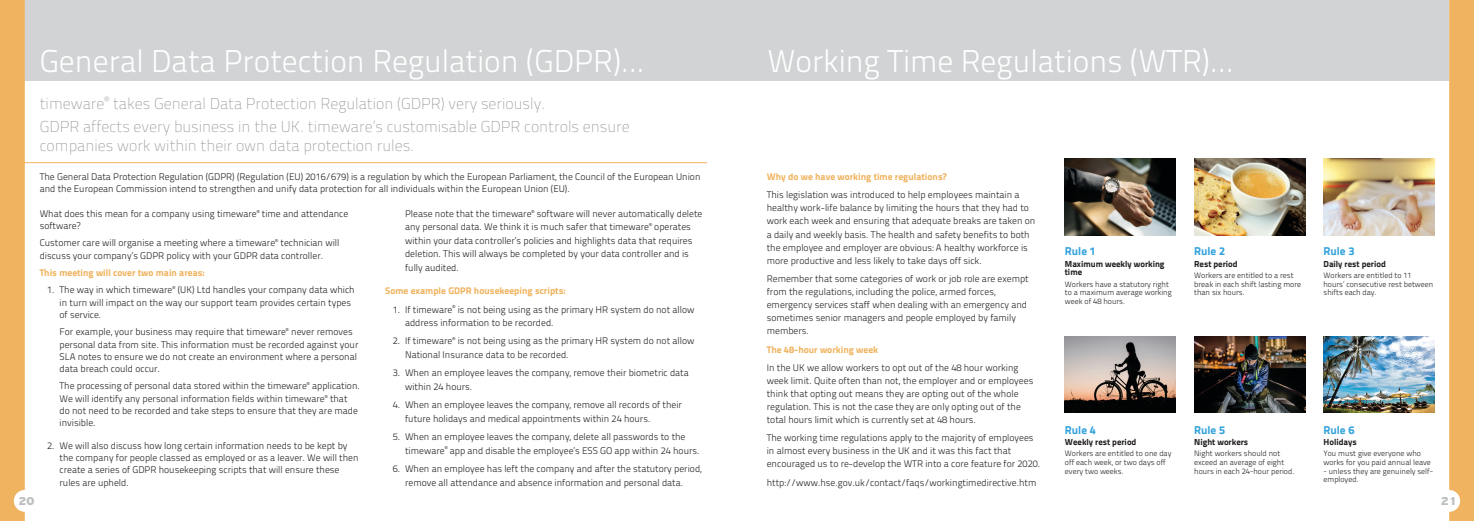
<style>
.page{position:relative;width:1474px;height:521px;background:#fff}
.page>*{position:absolute;margin:0;border:0;box-sizing:border-box;transform-origin:0 0}
.t1{font:31.5px "Titillium Text 22 L 250 wt";color:#fff}
.t2{font:15.75px/23.9px "Titillium Text 22 L 1 wt";color:#949698}
.t3{font:11.38px "Titillium Text 22 L 999 wt";color:#34a3dc}
.t4{font:11.38px "I513 Interstate Black";color:#bcbec0}
.t5{font:9.62px/13.1px "Titillium Text 22 L 250 wt";color:#231f20}
.t6{font:9.62px "Titillium Text 22 L 999 wt";color:#f0b460}
.t7{font:8.75px/8.8px "Titillium Text 22 L 999 wt";color:#231f20}
.t8{font:7.88px/8.8px "Titillium Text 22 L 250 wt";color:#231f20}
</style>
<div class="page">
<div style="left:25px;top:0;width:1424px;height:81px;background:#d1d3d4"></div>
<div style="left:0;top:0;width:25px;height:521px;background:#f0b460"></div>
<img style="left:1064px;top:159px;width:111px;height:76px">
<img style="left:1323px;top:159px;width:111px;height:76px">
<img style="left:1194px;top:336px;width:110px;height:77px">
<img style="left:1194px;top:159px;width:110px;height:76px">
<img style="left:1064px;top:336px;width:111px;height:77px">
<img style="left:1323px;top:336px;width:111px;height:77px">
<svg style="left:1449px;top:0;width:24px;height:521px"></svg>
<hr style="left:17px;top:162px;width:690px;height:1px;background:#f0b460">
<h1 class="t1" style="left:40px;top:38px;width:606px">General Data Protection Regulation (GDPR)...</h1>
<h2 class="t2" style="left:40px;top:90px;width:591px">timeware<sup>®</sup> takes General Data Protection Regulation (GDPR) very seriously.<br>GDPR affects every business in the UK. timeware’s customisable GDPR controls ensure</h2>
<h2 class="t2" style="left:40px;top:133px;width:376px">companies work within their own data protection rules.</h2>
<p class="t5" style="left:40px;top:170px;width:662px;line-height:12.2px">The General Data Protection Regulation (GDPR) (Regulation (EU) 2016/679) is a regulation by which the European Parliament, the Council of the European Union and the European Commission intend to strengthen and unify data protection for all individuals within the European Union (EU).</p>
<p class="t5" style="left:40px;top:207px;width:310px;line-height:12.3px">What does this mean for a company using timeware<sup>®</sup> time and attendance software?</p>
<p class="t5" style="left:40px;top:236px;width:301px;line-height:12.3px">Customer care will organise a meeting where a timeware<sup>®</sup> technician will discuss your company’s GDPR policy with your GDPR data controller.</p>
<p class="t6" style="left:40px;top:265px;width:167px">This meeting will cover two main areas:</p>
<p class="t5" style="left:60px;top:283px;width:297px;line-height:12.3px;text-indent:-12px">1. The way in which timeware<sup>®</sup> (UK) Ltd handles your company data which in turn will impact on the way our support team provides certain types of service.</p>
<p class="t5" style="left:60px;top:325px;width:300px;line-height:12.3px">For example, your business may require that timeware<sup>®</sup> never removes personal data from site. This information must be recorded against your SLA notes to ensure we do not create an environment where a personal data breach could occur.</p>
<p class="t5" style="left:60px;top:379px;width:302px;line-height:12.3px">The processing of personal data stored within the timeware<sup>®</sup> application.<br>We will identify any personal information fields within timeware<sup>®</sup> that do not need to be recorded and take steps to ensure that they are made invisible.</p>
<p class="t5" style="left:60px;top:438px;width:300px;line-height:12.3px;text-indent:-12px">2. We will also discuss how long certain information needs to be kept by the company for people classed as employed or as a leaver. We will then create a series of GDPR housekeeping scripts that will ensure these rules are upheld.</p>
<p class="t5" style="left:405px;top:206px;width:299px;line-height:13.5px">Please note that the timeware<sup>®</sup> software will never automatically delete any personal data. We think it is much safer that timeware<sup>®</sup> operates within your data controller’s policies and highlights data that requires deletion. This will always be completed by your data controller and is fully audited.</p>
<p class="t6" style="left:385px;top:283px;width:182px">Some example GDPR housekeeping scripts:</p>
<p class="t5" style="left:405px;top:302px;width:291px;line-height:13.5px;text-indent:-12px">1. If timeware<sup>®</sup> is not being using as the primary HR system do not allow address information to be recorded.</p>
<p class="t5" style="left:405px;top:334px;width:291px;line-height:13.5px;text-indent:-12px">2. If timeware<sup>®</sup> is not being using as the primary HR system do not allow<br>National Insurance data to be recorded.</p>
<p class="t5" style="left:405px;top:366px;width:285px;line-height:13.5px;text-indent:-12px">3. When an employee leaves the company, remove their biometric data within 24 hours.</p>
<p class="t5" style="left:405px;top:398px;width:278px;line-height:13.5px;text-indent:-12px">4. When an employee leaves the company, remove all records of their future holidays and medical appointments within 24 hours.</p>
<p class="t5" style="left:405px;top:429px;width:296px;line-height:13.5px;text-indent:-12px">5. When an employee leaves the company, delete all passwords to the timeware<sup>®</sup> app and disable the employee’s ESS GO app within 24 hours.</p>
<p class="t5" style="left:405px;top:461px;width:298px;line-height:13.5px;text-indent:-12px">6. When an employee has left the company and after the statutory period, remove all attendance and absence information and personal data.</p>
<h1 class="t1" style="left:767px;top:38px;width:467px">Working Time Regulations (WTR)…</h1>
<p class="t6" style="left:766px;top:169px;width:181px">Why do we have working time regulations?</p>
<p class="t5" style="left:766px;top:188px;width:270px">This legislation was introduced to help employees maintain a healthy work-life balance by limiting the hours that they had to work each week and ensuring that adequate breaks are taken on a daily and weekly basis. The health and safety benefits to both the employee and employer are obvious: A healthy workforce is more productive and less likely to take days off sick.</p>
<p class="t5" style="left:766px;top:271px;width:263px">Remember that some categories of work or job role are exempt from the regulations, including the police, armed forces, emergency services staff when dealing with an emergency and sometimes senior managers and people employed by family members.</p>
<p class="t6" style="left:766px;top:341px;width:113px">The 48-hour working week</p>
<p class="t5" style="left:766px;top:360px;width:268px">In the UK we allow workers to opt out of the 48 hour working week limit. Quite often than not, the employer and or employees think that opting out means they are opting out of the whole regulation. This is not the case they are only opting out of the total hours limit which is currently set at 48 hours.</p>
<p class="t5" style="left:766px;top:431px;width:275px">The working time regulations apply to the majority of employees in almost every business in the UK and it was this fact that encouraged us to re-develop the WTR into a core feature for 2020.</p>
<p class="t5" style="left:766px;top:475px;width:271px">http://www.hse.gov.uk/contact/faqs/workingtimedirective.htm</p>
<p class="t3" style="left:1064px;top:242px;width:32px">Rule 1</p>
<p class="t7" style="left:1064px;top:259px;width:101px">Maximum weekly working time</p>
<p class="t8" style="left:1064px;top:279px;width:108px">Workers have a statutory right to a maximum average working week of 48 hours.</p>
<p class="t3" style="left:1194px;top:242px;width:32px">Rule 2</p>
<p class="t7" style="left:1194px;top:259px;width:45px">Rest period</p>
<p class="t8" style="left:1194px;top:270px;width:108px">Workers are entitled to a rest break in each shift lasting more than six hours.</p>
<p class="t3" style="left:1323px;top:242px;width:32px">Rule 3</p>
<p class="t7" style="left:1323px;top:259px;width:64px">Daily rest period</p>
<p class="t8" style="left:1323px;top:270px;width:111px">Workers are entitled to 11 hours’ consecutive rest between shifts each day.</p>
<p class="t3" style="left:1064px;top:421px;width:32px">Rule 4</p>
<p class="t7" style="left:1064px;top:437px;width:73px">Weekly rest period</p>
<p class="t8" style="left:1064px;top:448px;width:108px">Workers are entitled to one day off each week, or two days off every two weeks.</p>
<p class="t3" style="left:1194px;top:421px;width:32px">Rule 5</p>
<p class="t7" style="left:1194px;top:437px;width:56px">Night workers</p>
<p class="t8" style="left:1194px;top:448px;width:102px">Night workers should not exceed an average of eight hours in each 24-hour period.</p>
<p class="t3" style="left:1323px;top:421px;width:32px">Rule 6</p>
<p class="t7" style="left:1323px;top:437px;width:35px">Holidays</p>
<p class="t8" style="left:1323px;top:448px;width:109px">You must give everyone who works for you paid annual leave</p>
<p class="t8" style="left:1323px;top:466px;width:111px">- unless they are genuinely self&shy;employed.</p>
<p class="t4" style="left:18px;top:494px;width:17px">20</p>
<p class="t4" style="left:1440px;top:494px;width:17px">21</p>
</div>
